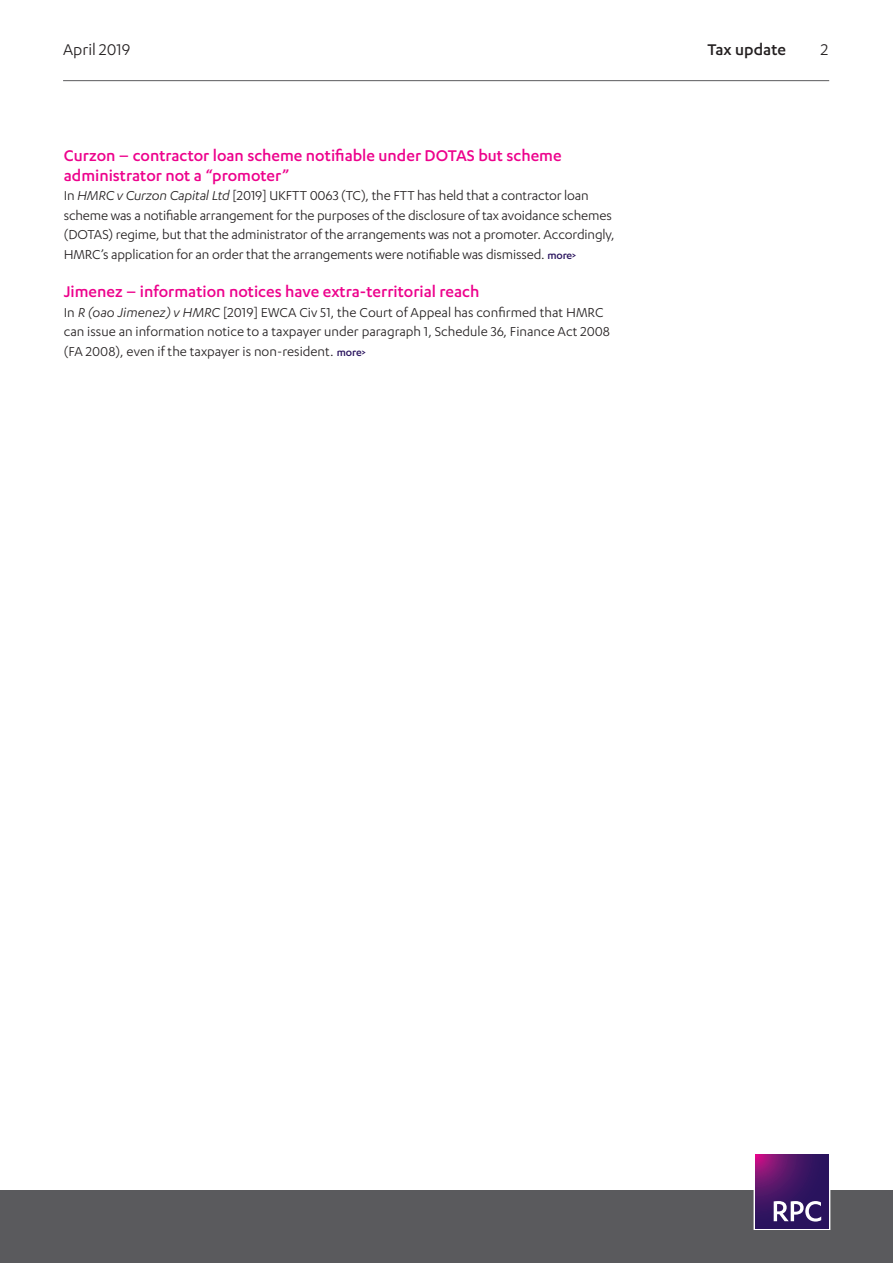
<style>
.page{position:relative;width:893px;height:1263px;background:#fff}
.page>*{position:absolute;margin:0;border:0;box-sizing:border-box;transform-origin:0 0}
.Heading_2__pink{font:500 18px/19.5px "Karbon";color:#ed028c}
.t1{font:18px "Karbon";color:#231f20}
.t2{font:500 18px "Karbon";color:#231f20}
.Body{font:15px/19.5px "Karbon";letter-spacing:-.01em;color:#231f20}
.s1{font-style:italic}
.s2{font-weight:500;font-size:12px;color:#29135d}
</style>
<div class="page">
<hr style="left:63px;top:80px;width:766px;height:1px;background:#5a5a5d">
<div style="left:0;top:1191px;width:893px;height:72px;background:#5a5a5d"></div>
<div style="left:754px;top:1153px;width:76px;height:77px;border:1px solid #fff"></div>
<svg style="left:755px;top:1155px;width:74px;height:73px;background:#461565"></svg>
<svg style="left:774px;top:1201px;width:47px;height:20px"></svg>
<p class="t1" style="left:63px;top:39px;width:69px">April 2019</p>
<p class="t2" style="left:707px;top:39px;width:80px">Tax update</p>
<p class="t1" style="left:821px;top:39px;width:9px">2</p>
<p class="Heading_2__pink" style="left:64px;top:145px;width:499px">Curzon – contractor loan scheme notifiable under DOTAS but scheme administrator not a “promoter”</p>
<p class="Body" style="left:64px;top:185px;width:552px">In <span class="s1">HMRC v Curzon Capital Ltd</span> [2019] UKFTT 0063 (TC), the FTT has held that a contractor loan scheme was a notifiable arrangement for the purposes of the disclosure of tax avoidance schemes (DOTAS) regime, but that the administrator of the arrangements was not a promoter. Accordingly, HMRC’s application for an order that the arrangements were notifiable was dismissed. <span class="s2">more&gt;</span></p>
<p class="Heading_2__pink" style="left:64px;top:282px;width:417px">Jimenez – information notices have extra-territorial reach</p>
<p class="Body" style="left:64px;top:302px;width:548px">In <span class="s1">R (oao Jimenez) v HMRC</span> [2019] EWCA Civ 51, the Court of Appeal has confirmed that HMRC can issue an information notice to a taxpayer under paragraph 1, Schedule 36, Finance Act 2008 (FA 2008), even if the taxpayer is non-resident. <span class="s2">more&gt;</span></p>
</div>
